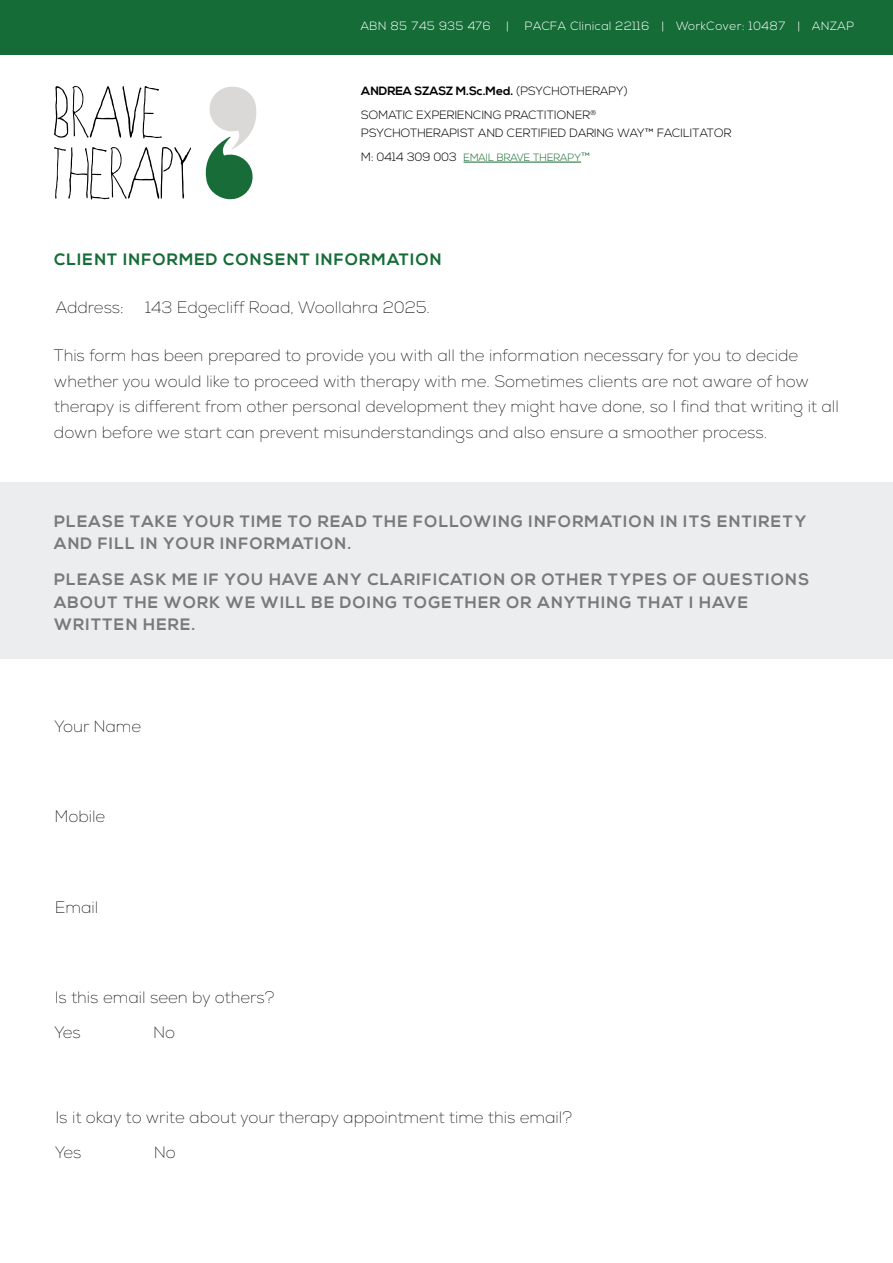
<style>
.page{position:relative;width:893px;height:1263px;background:#fff}
.page>*{position:absolute;margin:0;border:0;box-sizing:border-box;transform-origin:0 0}
.t1{font:100 16.5px/25.5px "Nexa";color:#000}
.t2{font:700 16.5px/22.5px "Nexa";letter-spacing:.07em;color:#000}
.t3{font:700 16.5px "Nexa";letter-spacing:.07em;color:#156c37}
.t4{font:300 12px/24px "Nexa";color:#000}
.t5{font:300 12px "Nexa";letter-spacing:.04em;color:#fff}
.t6{font:300 10.5px "Nexa";color:#156b2e}
.s1{font-weight:700}
.s2{font-size:12px;color:#000}
.s3{font-size:12px;color:#156c37}
</style>
<div class="page">
<div style="left:0;top:0;width:893px;height:54px;background:#156c37"></div>
<svg style="left:205px;top:86px;width:51px;height:113px"></svg>
<svg style="left:54px;top:86px;width:108px;height:52px"></svg>
<svg style="left:54px;top:147px;width:137px;height:52px"></svg>
<div style="left:0;top:483px;width:893px;height:176px;background:#ecedee"></div>
<hr style="left:464px;top:162px;width:117px;height:1px;background:#156b2e">
<p class="t5" style="left:361px;top:19px;width:131px">ABN 85 745 935 476</p>
<p class="t5" style="left:506px;top:19px;width:5px">|</p>
<p class="t5" style="left:525px;top:19px;width:331px">PACFA Clinical 22116 | WorkCover: 10487 | ANZAP</p>
<p class="t4" style="left:361px;top:79px;width:268px"><span class="s1">ANDREA SZASZ M.Sc.Med.</span> (PSYCHOTHERAPY)<br>SOMATIC EXPERIENCING PRACTITIONER<sup>®</sup></p>
<p class="t4" style="left:361px;top:121px;width:372px">PSYCHOTHERAPIST AND CERTIFIED DARING WAY™ FACILITATOR</p>
<p class="t6" style="left:361px;top:151px;width:230px"><span class="s2">M: 0414 309 003</span> EMAIL BRAVE THERAPY<span class="s3">™</span></p>
<p class="t3" style="left:54px;top:250px;width:389px">CLIENT INFORMED CONSENT INFORMATION</p>
<p class="t1" style="left:55px;top:294px;width:70px">Address:</p>
<p class="t1" style="left:145px;top:294px;width:287px">143 Edgecliff Road, Woollahra 2025.</p>
<p class="t1" style="left:54px;top:343px;width:786px">This form has been prepared to provide you with all the information necessary for you to decide whether you would like to proceed with therapy with me. Sometimes clients are not aware of how therapy is different from other personal development they might have done, so I find that writing it all down before we start can prevent misunderstandings and also ensure a smoother process.</p>
<p class="t2" style="left:54px;top:510px;width:754px">PLEASE TAKE YOUR TIME TO READ THE FOLLOWING INFORMATION IN ITS ENTIRETY<br>AND FILL IN YOUR INFORMATION.</p>
<p class="t2" style="left:54px;top:569px;width:757px">PLEASE ASK ME IF YOU HAVE ANY CLARIFICATION OR OTHER TYPES OF QUESTIONS<br>ABOUT THE WORK WE WILL BE DOING TOGETHER OR ANYTHING THAT I HAVE<br>WRITTEN HERE.</p>
<p class="t1" style="left:54px;top:714px;width:89px">Your Name</p>
<p class="t1" style="left:54px;top:804px;width:52px">Mobile</p>
<p class="t1" style="left:55px;top:894px;width:45px">Email</p>
<p class="t1" style="left:54px;top:980px;width:222px;line-height:35.4px">Is this email seen by others?<br>Yes</p>
<p class="t1" style="left:153px;top:1020px;width:24px">No</p>
<p class="t1" style="left:55px;top:1099px;width:519px;line-height:35.4px">Is it okay to write about your therapy appointment time this email?<br>Yes</p>
<p class="t1" style="left:154px;top:1140px;width:24px">No</p>
</div>
